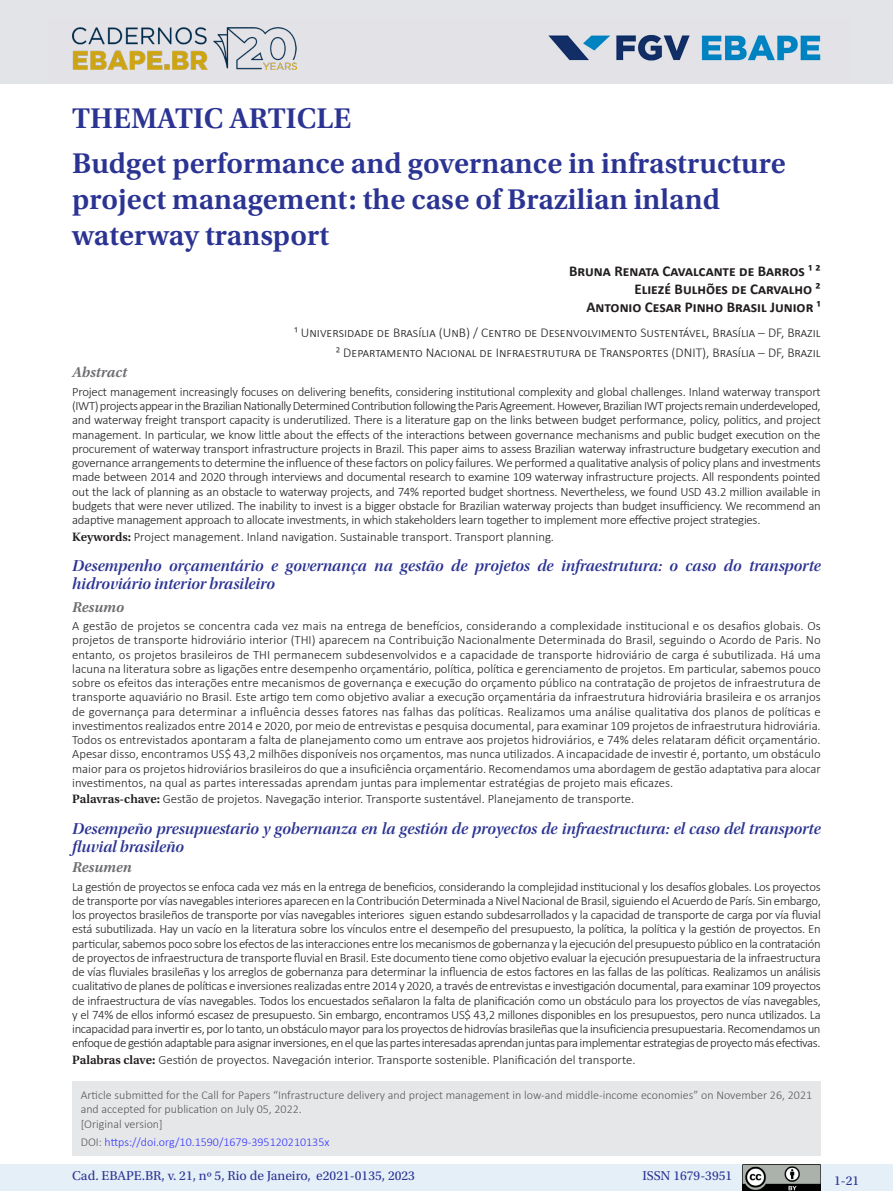
<style>
.page{position:relative;width:893px;height:1191px;background:#fff}
.page>*{position:absolute;margin:0;border:0;box-sizing:border-box;transform-origin:0 0}
._01_título_PT{font:600 30px/36px "Utopia Std";color:#2b3393}
._03_3_1_título_IN{font:16.5px/18px "Utopia Std Semibold Disp It";color:#2b3393}
._02_autores{font:700 15px "Calibri";color:#231f20}
._03_0_titulo_resumo_abstract_resume{font:italic 600 15px "Utopia Std";color:#6c6d70}
._02_autores_-_tit{font:300 13.5px "Calibri";color:#231f20}
.t1{font:13.5px "Utopia Std";color:#2b3393}
._03_1_1_resumo_PT{font:300 12.75px/14.2px "Calibri";color:#231f20;text-align:justify}
._03_3_2_resumo_IN{font:300 12.75px/14.2px "Calibri";letter-spacing:-.02em;color:#231f20;text-align:justify}
._03_1_2_Keywords{font:300 12.75px "Calibri";color:#231f20}
._06_3_nota_de_rodape{font:300 12px/14.4px "Calibri";color:#57585a}
._06_3_nota_de_rodape-2{font:300 12px "Calibri";color:#33f}
.s1{font-family:"Utopia Std";font-weight:600}
.s2{color:#57585a}
</style>
<div class="page">
<div style="left:0;top:1164px;width:893px;height:27px;background:#e4eff8"></div>
<img style="left:743px;top:1164px;width:78px;height:27px">
<div style="left:0;top:0;width:893px;height:84px;background:#e3e4e8"></div>
<img style="left:72px;top:34px;width:749px;height:36px">
<img style="left:72px;top:27px;width:225px;height:42px">
<div style="left:72px;top:1081px;width:749px;height:75px;background:#e6e7e9"></div>
<p class="_01_título_PT" style="left:72px;top:101px;width:280px">THEMATIC ARTICLE</p>
<p class="_01_título_PT" style="left:72px;top:145px;width:715px">Budget performance and governance in infrastructure project management: the case of Brazilian inland waterway transport</p>
<p class="_02_autores" style="left:569px;top:261px;width:253px">Bruna Renata Cavalcante de Barros ¹ ²</p>
<p class="_02_autores" style="left:634px;top:279px;width:188px">Eliezé Bulhões de Carvalho ²</p>
<p class="_02_autores" style="left:586px;top:297px;width:236px">Antonio Cesar Pinho Brasil Junior ¹</p>
<p class="_02_autores_-_tit" style="left:294px;top:324px;width:528px">¹ Universidade de Brasília (UnB) / Centro de Desenvolvimento Sustentável, Brasília – DF, Brazil</p>
<p class="_02_autores_-_tit" style="left:336px;top:344px;width:486px">² Departamento Nacional de Infraestrutura de Transportes (DNIT), Brasília – DF, Brazil</p>
<p class="_03_0_titulo_resumo_abstract_resume" style="left:72px;top:364px;width:57px">Abstract</p>
<p class="_03_3_2_resumo_IN" style="left:72px;top:384px;width:750px">Project management increasingly focuses on delivering benefits, considering institutional complexity and global challenges. Inland waterway transport (IWT) projects appear in the Brazilian Nationally Determined Contribution following the Paris Agreement. However, Brazilian IWT projects remain underdeveloped, and waterway freight transport capacity is underutilized. There is a literature gap on the links between budget performance, policy, politics, and project management. In particular, we know little about the effects of the interactions between governance mechanisms and public budget execution on the procurement of waterway transport infrastructure projects in Brazil. This paper aims to assess Brazilian waterway infrastructure budgetary execution and governance arrangements to determine the influence of these factors on policy failures. We performed a qualitative analysis of policy plans and investments made between 2014 and 2020 through interviews and documental research to examine 109 waterway infrastructure projects. All respondents pointed out the lack of planning as an obstacle to waterway projects, and 74% reported budget shortness. Nevertheless, we found USD 43.2 million available in budgets that were never utilized. The inability to invest is a bigger obstacle for Brazilian waterway projects than budget insufficiency. We recommend an adaptive management approach to allocate investments, in which stakeholders learn together to implement more effective project strategies.</p>
<p class="_03_1_2_Keywords" style="left:72px;top:528px;width:483px"><span class="s1">Keywords:</span> Project management. Inland navigation. Sustainable transport. Transport planning.</p>
<p class="_03_3_1_título_IN" style="left:72px;top:557px;width:750px">Desempenho orçamentário e governança na gestão de projetos de infraestrutura: o caso do transporte hidroviário interior brasileiro</p>
<p class="_03_0_titulo_resumo_abstract_resume" style="left:72px;top:598px;width:53px">Resumo</p>
<p class="_03_1_1_resumo_PT" style="left:72px;top:618px;width:750px">A gestão de projetos se concentra cada vez mais na entrega de benefícios, considerando a complexidade institucional e os desafios globais. Os projetos de transporte hidroviário interior (THI) aparecem na Contribuição Nacionalmente Determinada do Brasil, seguindo o Acordo de Paris. No entanto, os projetos brasileiros de THI permanecem subdesenvolvidos e a capacidade de transporte hidroviário de carga é subutilizada. Há uma lacuna na literatura sobre as ligações entre desempenho orçamentário, política, política e gerenciamento de projetos. Em particular, sabemos pouco sobre os efeitos das interações entre mecanismos de governança e execução do orçamento público na contratação de projetos de infraestrutura de transporte aquaviário no Brasil. Este artigo tem como objetivo avaliar a execução orçamentária da infraestrutura hidroviária brasileira e os arranjos de governança para determinar a influência desses fatores nas falhas das políticas. Realizamos uma análise qualitativa dos planos de políticas e investimentos realizados entre 2014 e 2020, por meio de entrevistas e pesquisa documental, para examinar 109 projetos de infraestrutura hidroviária.<br>Todos os entrevistados apontaram a falta de planejamento como um entrave aos projetos hidroviários, e 74% deles relataram déficit orçamentário.<br>Apesar disso, encontramos US$ 43,2 milhões disponíveis nos orçamentos, mas nunca utilizados. A incapacidade de investir é, portanto, um obstáculo maior para os projetos hidroviários brasileiros do que a insuficiência orçamentário. Recomendamos uma abordagem de gestão adaptativa para alocar investimentos, na qual as partes interessadas aprendam juntas para implementar estratégias de projeto mais eficazes.</p>
<p class="_03_1_2_Keywords" style="left:72px;top:791px;width:564px"><span class="s1">Palavras-chave:</span> Gestão de projetos. Navegação interior. Transporte sustentável. Planejamento de transporte.</p>
<p class="_03_3_1_título_IN" style="left:72px;top:820px;width:750px">Desempeño presupuestario y gobernanza en la gestión de proyectos de infraestructura: el caso del transporte fluvial brasileño</p>
<p class="_03_0_titulo_resumo_abstract_resume" style="left:72px;top:859px;width:61px">Resumen</p>
<p class="_03_1_1_resumo_PT" style="left:72px;top:879px;width:750px">La gestión de proyectos se enfoca cada vez más en la entrega de beneficios, considerando la complejidad institucional y los desafíos globales. Los proyectos de transporte por vías navegables interiores aparecen en la Contribución Determinada a Nivel Nacional de Brasil, siguiendo el Acuerdo de París. Sin embargo, los proyectos brasileños de transporte por vías navegables interiores siguen estando subdesarrollados y la capacidad de transporte de carga por vía fluvial está subutilizada. Hay un vacío en la literatura sobre los vínculos entre el desempeño del presupuesto, la política, la política y la gestión de proyectos. En particular, sabemos poco sobre los efectos de las interacciones entre los mecanismos de gobernanza y la ejecución del presupuesto público en la contratación de proyectos de infraestructura de transporte fluvial en Brasil. Este documento tiene como objetivo evaluar la ejecución presupuestaria de la infraestructura de vías fluviales brasileñas y los arreglos de gobernanza para determinar la influencia de estos factores en las fallas de las políticas. Realizamos un análisis cualitativo de planes de políticas e inversiones realizadas entre 2014 y 2020, a través de entrevistas e investigación documental, para examinar 109 proyectos de infraestructura de vías navegables. Todos los encuestados señalaron la falta de planificación como un obstáculo para los proyectos de vías navegables, y el 74% de ellos informó escasez de presupuesto. Sin embargo, encontramos US$ 43,2 millones disponibles en los presupuestos, pero nunca utilizados. La incapacidad para invertir es, por lo tanto, un obstáculo mayor para los proyectos de hidrovías brasileñas que la insuficiencia presupuestaria. Recomendamos un enfoque de gestión adaptable para asignar inversiones, en el que las partes interesadas aprendan juntas para implementar estrategias de proyecto más efectivas.</p>
<p class="_03_1_1_resumo_PT" style="left:72px;top:1052px;width:565px"><span class="s1">Palabras clave:</span> Gestión de proyectos. Navegación interior. Transporte sostenible. Planificación del transporte.</p>
<p class="_06_3_nota_de_rodape" style="left:81px;top:1087px;width:733px">Article submitted for the Call for Papers “Infrastructure delivery and project management in low-and middle-income economies” on November 26, 2021 and accepted for publication on July 05, 2022.</p>
<p class="_06_3_nota_de_rodape" style="left:81px;top:1116px;width:84px">[Original version]</p>
<p class="_06_3_nota_de_rodape-2" style="left:81px;top:1135px;width:250px"><span class="s2">DOI:</span> https://doi.org/10.1590/1679-395120210135x</p>
<p class="t1" style="left:72px;top:1168px;width:344px">Cad. EBAPE.BR, v. 21, nº 5, Rio de Janeiro, e2021-0135, 2023</p>
<p class="t1" style="left:642px;top:1168px;width:91px">ISSN 1679-3951</p>
<p class="t1" style="left:834px;top:1173px;width:27px">1-21</p>
</div>
